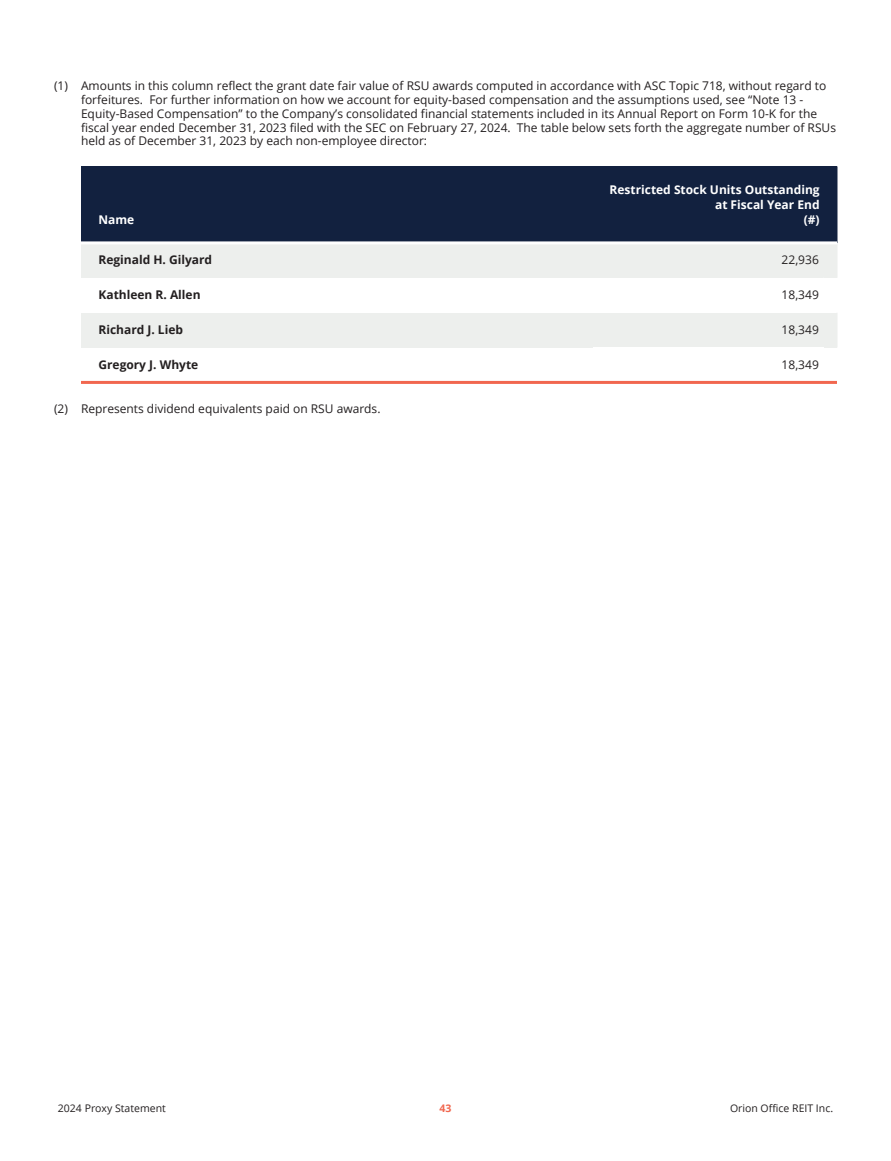
<style>
.page{position:relative;width:891px;height:1161px;background:#fff}
.page>*{position:absolute;margin:0;border:0;box-sizing:border-box;transform-origin:0 0}
.t1{font:12px/13.8px "Open Sans";color:#231f20}
.t2{font:700 12px "Open Sans";color:#231f20}
.t3{font:700 12px/15px "Open Sans";color:#fff;text-align:right}
.t4{font:10.5px "Open Sans";color:#231f20}
.t5{font:700 10.5px "Open Sans";color:#f1674f}
</style>
<div class="page">
<div style="left:81px;top:166px;width:756px;height:77px;background:#12213f"></div>
<div style="left:81px;top:243px;width:756px;height:35px;background:#edefed"></div>
<div style="left:81px;top:313px;width:756px;height:35px;background:#edefed"></div>
<hr style="left:837px;top:166px;width:1px;height:77px;background:#12213f">
<hr style="left:837px;top:243px;width:1px;height:35px;background:#edefed">
<hr style="left:837px;top:313px;width:1px;height:35px;background:#edefed">
<hr style="left:81px;top:241px;width:756px;height:3px;background:#fff">
<hr style="left:81px;top:381px;width:756px;height:3px;background:#f1674f">
<p class="t1" style="left:81px;top:79px;width:757px;text-indent:-27px">(1) Amounts in this column reflect the grant date fair value of RSU awards computed in accordance with ASC Topic 718, without regard to forfeitures. For further information on how we account for equity-based compensation and the assumptions used, see “Note 13 - Equity-Based Compensation” to the Company’s consolidated financial statements included in its Annual Report on Form 10-K for the fiscal year ended December 31, 2023 filed with the SEC on February 27, 2024. The table below sets forth the aggregate number of RSUs held as of December 31, 2023 by each non-employee director:</p>
<p class="t3" style="left:98px;top:212px;width:37px">Name</p>
<p class="t3" style="left:610px;top:182px;width:212px">Restricted Stock Units Outstanding at Fiscal Year End<br>(#)</p>
<p class="t2" style="left:98px;top:252px;width:115px">Reginald H. Gilyard</p>
<p class="t1" style="left:782px;top:253px;width:39px">22,936</p>
<p class="t2" style="left:98px;top:286px;width:104px">Kathleen R. Allen</p>
<p class="t1" style="left:782px;top:288px;width:39px">18,349</p>
<p class="t2" style="left:98px;top:321px;width:86px">Richard J. Lieb</p>
<p class="t1" style="left:782px;top:323px;width:39px">18,349</p>
<p class="t2" style="left:98px;top:356px;width:101px">Gregory J. Whyte</p>
<p class="t1" style="left:782px;top:357px;width:39px">18,349</p>
<p class="t1" style="left:54px;top:401px;width:328px">(2) Represents dividend equivalents paid on RSU awards.</p>
<p class="t4" style="left:58px;top:1101px;width:109px">2024 Proxy Statement</p>
<p class="t5" style="left:440px;top:1100px;width:13px">43</p>
<p class="t4" style="left:730px;top:1101px;width:105px">Orion Office REIT Inc.</p>
</div>
